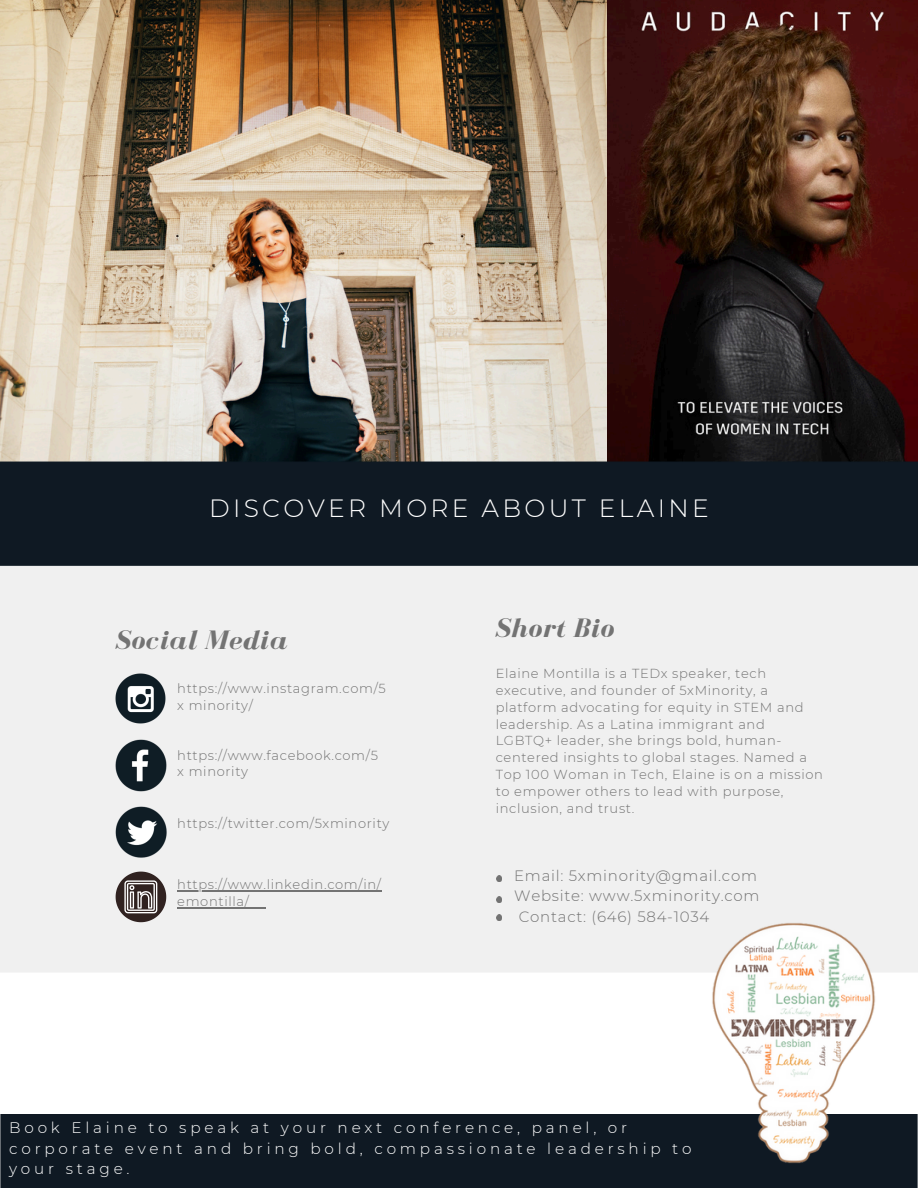
<style>
.page{position:relative;width:918px;height:1188px;background:#fff}
.page>*{position:absolute;margin:0;border:0;box-sizing:border-box;transform-origin:0 0}
.t1{font:italic 700 27.45px "Bodoni FLF";letter-spacing:.02em;color:#737373}
.t2{font:300 24.9px "Montserrat";letter-spacing:.135em;color:#fff}
.t3{font:300 15.3px/20.2px "Montserrat";letter-spacing:.25em;color:#fff}
.t4{font:300 15px "Montserrat";letter-spacing:.05em;color:#737373}
.t5{font:300 13.05px/16.8px "Montserrat";letter-spacing:.05em;color:#737373}
</style>
<div class="page">
<img style="left:0;top:0;width:918px;height:454px">
<img style="left:0;top:454px;width:918px;height:518px">
<div style="left:0;top:1114px;width:918px;height:74px;background:#0f1923"></div>
<img style="left:686px;top:920px;width:216px;height:244px">
<img style="left:108px;top:800px;width:65px;height:65px">
<img style="left:109px;top:667px;width:64px;height:64px">
<img style="left:109px;top:733px;width:65px;height:65px">
<svg style="left:496px;top:876px;width:6px;height:5px"></svg>
<svg style="left:496px;top:897px;width:6px;height:6px"></svg>
<svg style="left:116px;top:872px;width:50px;height:50px"></svg>
<hr style="left:177px;top:890px;width:205px;height:1px;background:#737373">
<hr style="left:177px;top:907px;width:73px;height:2px;background:#737373">
<svg style="left:250px;top:907px;width:16px;height:2px"></svg>
<svg style="left:496px;top:915px;width:6px;height:5px"></svg>
<p class="t2" style="left:209px;top:493px;width:501px">DISCOVER MORE ABOUT ELAINE</p>
<p class="t1" style="left:115px;top:626px;width:173px">Social Media</p>
<p class="t5" style="left:177px;top:680px;width:210px">https://www.instagram.com/5 x minority/</p>
<h2 class="t5" style="left:177px;top:746px;width:202px">https://www.facebook.com/5 x minority</h2>
<p class="t5" style="left:177px;top:815px;width:214px">https://twitter.com/5xminority</p>
<p class="t5" style="left:177px;top:876px;width:205px;line-height:17.4px">https://www.linkedin.com/in/ emontilla/</p>
<p class="t1" style="left:495px;top:614px;width:121px">Short Bio</p>
<p class="t5" style="left:496px;top:665px;width:329px">Elaine Montilla is a TEDx speaker, tech executive, and founder of 5xMinority, a platform advocating for equity in STEM and leadership. As a Latina immigrant and LGBTQ+ leader, she brings bold, human&shy;centered insights to global stages. Named a Top 100 Woman in Tech, Elaine is on a mission to empower others to lead with purpose, inclusion, and trust.</p>
<p class="t4" style="left:514px;top:867px;width:244px">Email: 5xminority@gmail.com</p>
<p class="t4" style="left:514px;top:887px;width:247px">Website: www.5xminority.com</p>
<p class="t4" style="left:519px;top:907px;width:192px">Contact: (646) 584-1034</p>
<h1 class="t3" style="left:9px;top:1118px;width:684px">Book Elaine to speak at your next conference, panel, or corporate event and bring bold, compassionate leadership to your stage.</h1>
</div>
